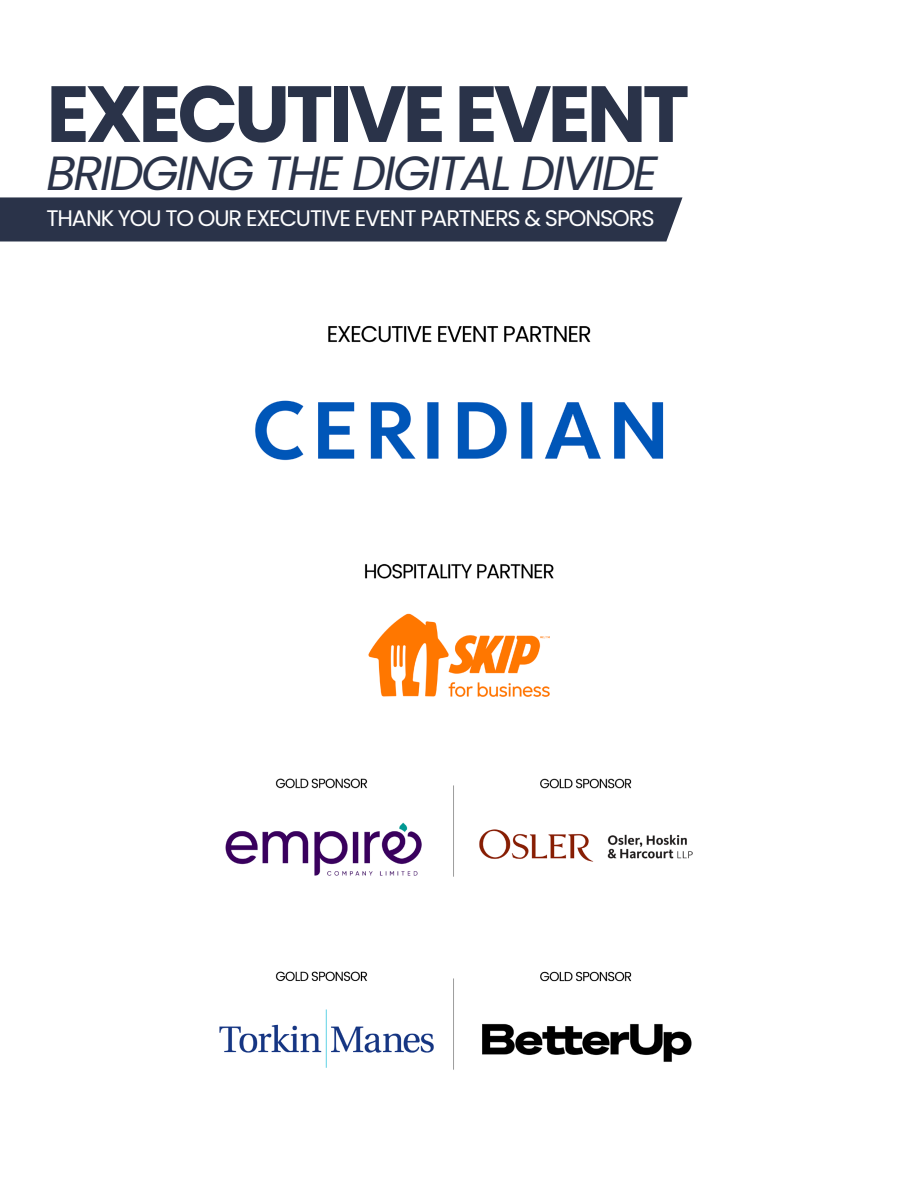
<style>
.page{position:relative;width:918px;height:1188px;background:#fff}
.page>*{position:absolute;margin:0;border:0;box-sizing:border-box;transform-origin:0 0}
.t1{font:700 79.5px "Poppins";letter-spacing:-.05em;color:#2a3349}
.t2{font:italic 48px "Poppins";letter-spacing:-.05em;color:#2a3349}
.t3{font:22.5px "Poppins";letter-spacing:-.05em;color:#fff}
</style>
<div class="page">
<div style="left:0;top:197px;width:682px;height:44px;background:#2a3349"></div>
<img style="left:219px;top:325px;width:474px;height:745px">
<h1 class="t1" style="left:46px;top:58px;width:644px">EXECUTIVE EVENT</h1>
<h2 class="t2" style="left:46px;top:140px;width:613px">BRIDGING THE DIGITAL DIVIDE</h2>
<p class="t3" style="left:46px;top:202px;width:610px">THANK YOU TO OUR EXECUTIVE EVENT PARTNERS &amp; SPONSORS</p>
</div>
